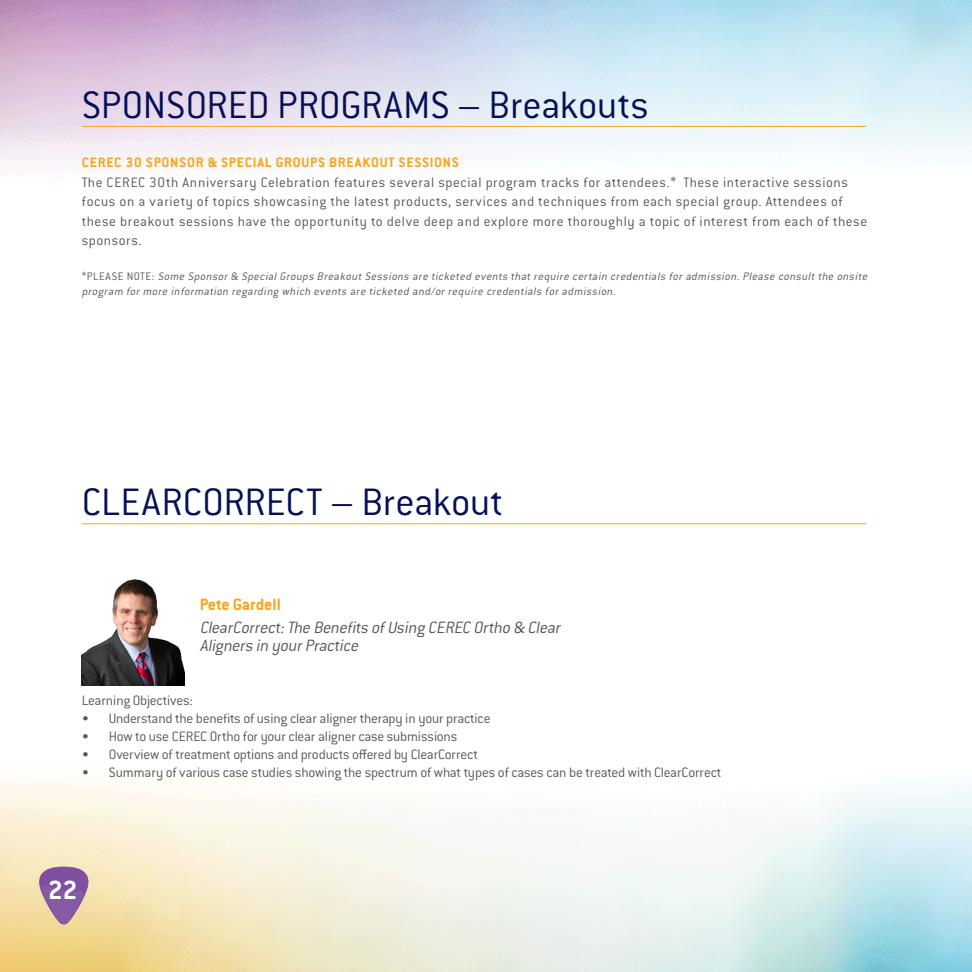
<style>
.page{position:relative;width:972px;height:972px;background:#fff}
.page>*{position:absolute;margin:0;border:0;box-sizing:border-box;transform-origin:0 0}
.t1{font:300 42px "Conduit ITC Pro";letter-spacing:-.005em;color:#041156}
.t2{font:700 28.8px "Conduit ITC Pro";color:#fff}
.t3{font:italic 300 18px/18px "Conduit ITC Pro";color:#57585a}
.t4{font:700 18px "Conduit ITC Pro";color:#f9a51b}
.t5{font:300 15px/19.5px "Conduit ITC Pro";letter-spacing:.02em;color:#57585a}
.t6{font:300 15px "Conduit ITC Pro";letter-spacing:-.015em;color:#57585a}
.t7{font:300 15px "Conduit ITC Pro";letter-spacing:-.01em;color:#57585a}
.t8{font:italic 300 12px/15px "Conduit ITC Pro";color:#57585a}
.s1{font-weight:700;color:#f9a51b}
.s2{font-style:normal}
</style>
<div class="page">
<img style="left:0;top:654px;width:972px;height:318px">
<img style="left:0;top:0;width:972px;height:162px">
<hr style="left:82px;top:126px;width:784px;height:1px;background:#f9a51b">
<svg style="left:37px;top:867px;width:53px;height:58px;background:#aa84a3"></svg>
<hr style="left:82px;top:523px;width:784px;height:1px;background:#f9a51b">
<img style="left:82px;top:579px;width:102px;height:107px">
<p class="t1" style="left:82px;top:82px;width:569px">SPONSORED PROGRAMS – Breakouts</p>
<p class="t5" style="left:82px;top:153px;width:787px"><span class="s1">CEREC 30 SPONSOR &amp; SPECIAL GROUPS BREAKOUT SESSIONS<br></span>The CEREC 30th Anniversary Celebration features several special program tracks for attendees.* These interactive sessions focus on a variety of topics showcasing the latest products, services and techniques from each special group. Attendees of these breakout sessions have the opportunity to delve deep and explore more thoroughly a topic of interest from each of these sponsors.</p>
<p class="t8" style="left:82px;top:268px;width:789px"><span class="s2">* P L E A S E N O T E :</span> Some Sponsor &amp; SpecialGroups Breakout Sessions are ticketed events that require certain credentials for admission.Please consult the onsite program for more information regarding which events are ticketed and/or require credentials for admission.</p>
<p class="t1" style="left:82px;top:479px;width:423px">CLEARCORRECT – Breakout</p>
<p class="t4" style="left:200px;top:594px;width:83px">Pete Gardell</p>
<p class="t3" style="left:200px;top:618px;width:366px">ClearCorrect:The Benefits ofUsing CEREC Ortho &amp; Clear<br>Aligners in yourPractice</p>
<p class="t6" style="left:82px;top:692px;width:112px">Learning Objectives:</p>
<p class="t6" style="left:82px;top:710px;width:410px">• Understand the benefits of using clear aligner therapy in your practice</p>
<p class="t6" style="left:82px;top:728px;width:377px">• How to use CEREC Ortho for your clear aligner case submissions</p>
<p class="t6" style="left:82px;top:746px;width:398px">• Overview of treatment options and products offered by ClearCorrect</p>
<p class="t7" style="left:82px;top:764px;width:641px">• Summary of various case studies showing the spectrum of what types of cases can be treated with ClearCorrect</p>
<p class="t2" style="left:48px;top:873px;width:31px">22</p>
</div>
